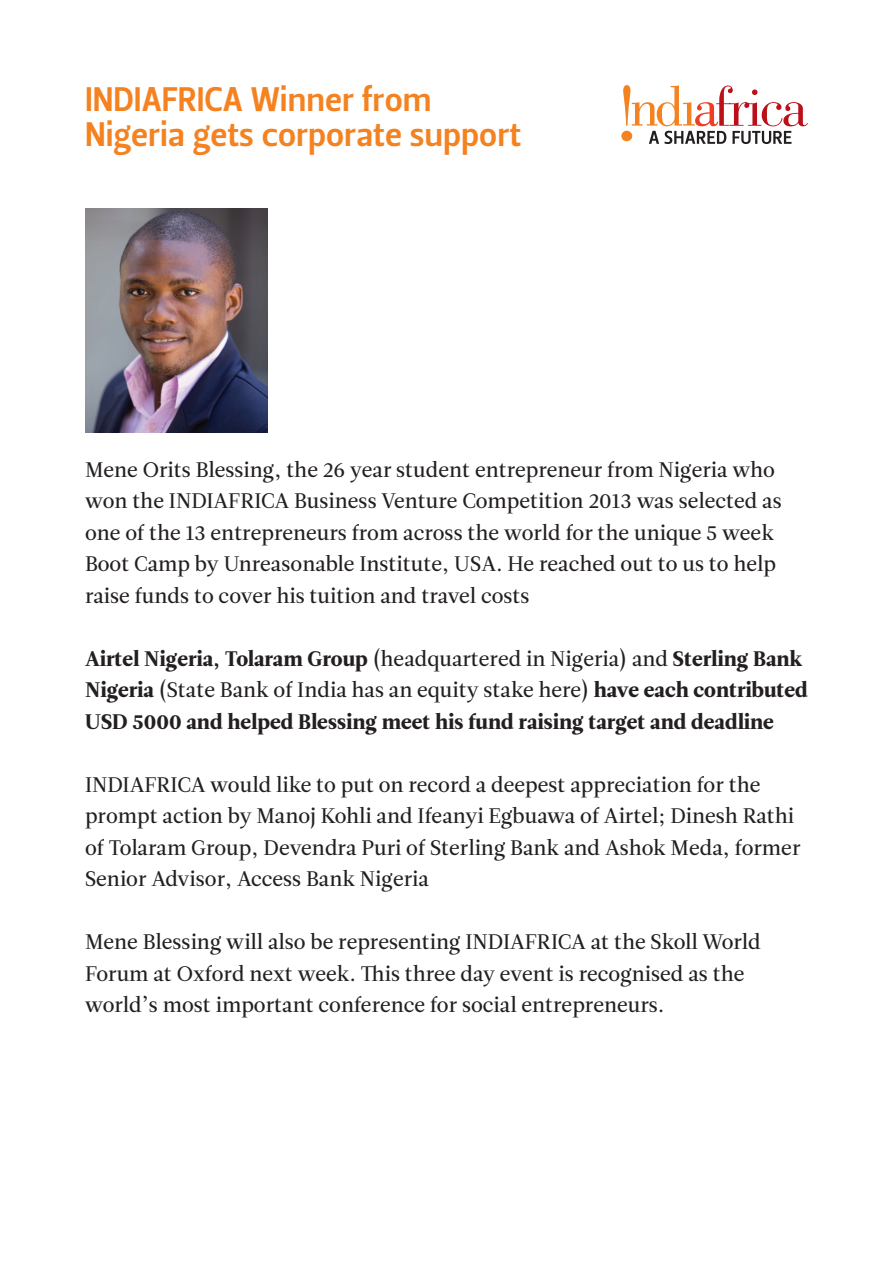
<style>
.page{position:relative;width:893px;height:1263px;background:#fff}
.page>*{position:absolute;margin:0;border:0;box-sizing:border-box;transform-origin:0 0}
.t1{font:33.9px/35px "Leitura Sans Grot 3";color:#f58220}
.t2{font:21px/31.5px "Leitura Roman 2";color:#231f20}
.t3{font:21px "Leitura Roman 4";color:#231f20}
.s1{font-family:"Leitura Roman 2"}
.s2{font-family:"Leitura Roman 4"}
</style>
<div class="page">
<svg style="left:623px;top:85px;width:185px;height:59px"></svg>
<img style="left:85px;top:208px;width:182px;height:225px">
<h1 class="t1" style="left:85px;top:83px;width:438px">INDIAFRICA Winner from<br>Nigeria gets corporate support</h1>
<p class="t2" style="left:85px;top:454px;width:698px">Mene Orits Blessing, the 26 year student entrepreneur from Nigeria who won the INDIAFRICA Business Venture Competition 2013 was selected as one of the 13 entrepreneurs from across the world for the unique 5 week Boot Camp by Unreasonable Institute, USA. He reached out to us to help raise funds to cover his tuition and travel costs</p>
<p class="t3" style="left:85px;top:646px;width:719px">Airtel Nigeria, Tolaram Group <span class="s1">(headquartered in Nigeria) and</span> Sterling Bank</p>
<p class="t2" style="left:85px;top:675px;width:724px"><span class="s2">Nigeria</span> (State Bank of India has an equity stake here) <span class="s2">have each contributed</span></p>
<p class="t3" style="left:85px;top:709px;width:690px">USD 5000 and helped Blessing meet his fund raising target and deadline</p>
<p class="t2" style="left:85px;top:769px;width:717px">INDIAFRICA would like to put on record a deepest appreciation for the prompt action by Manoj Kohli and Ifeanyi Egbuawa of Airtel; Dinesh Rathi of Tolaram Group, Devendra Puri of Sterling Bank and Ashok Meda, former Senior Advisor, Access Bank Nigeria</p>
<p class="t2" style="left:85px;top:927px;width:677px">Mene Blessing will also be representing INDIAFRICA at the Skoll World<br>Forum at Oxford next week. This three day event is recognised as the world’s most important conference for social entrepreneurs.</p>
</div>
